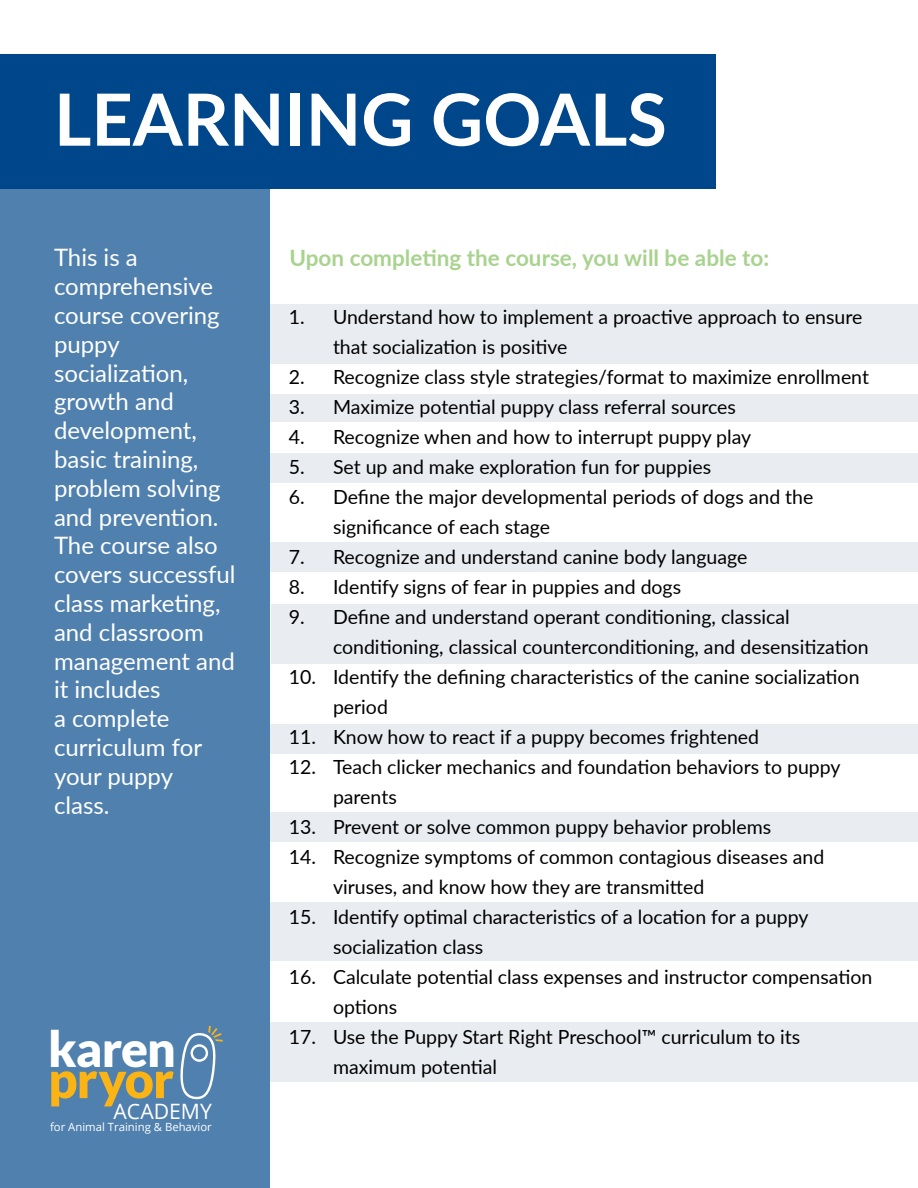
<style>
.page{position:relative;width:918px;height:1188px;background:#fff}
.page>*{position:absolute;margin:0;border:0;box-sizing:border-box;transform-origin:0 0}
.t1{font:700 72px "Lato";color:#fff}
.t2{font:900 50.7px "Lato";letter-spacing:-.02em;color:#fcb414}
.t3{font:900 49.65px "Lato";letter-spacing:-.02em;color:#fff}
.t4{font:24px/28.8px "Lato";color:#fff}
.t5{font:700 22.5px "Lato";color:#a8d38f}
.t6{font:21.15px "Open Sans";color:#fff}
.t7{font:19.5px/30px "Lato";color:#000}
.t8{font:11.25px "Open Sans";color:#fff}
</style>
<div class="page">
<div style="left:271px;top:604px;width:647px;height:60px;background:#e9ecf1"></div>
<div style="left:270px;top:903px;width:648px;height:58px;background:#e9ecf1"></div>
<div style="left:270px;top:453px;width:648px;height:29px;background:#e9ecf1"></div>
<div style="left:0;top:180px;width:270px;height:1008px;background:#5080ae"></div>
<div style="left:270px;top:304px;width:648px;height:60px;background:#e9ecf1"></div>
<div style="left:270px;top:543px;width:648px;height:29px;background:#e9ecf1"></div>
<div style="left:270px;top:724px;width:648px;height:30px;background:#e9ecf1"></div>
<div style="left:270px;top:1022px;width:648px;height:60px;background:#e9ecf1"></div>
<div style="left:270px;top:394px;width:648px;height:28px;background:#e9ecf1"></div>
<div style="left:270px;top:813px;width:648px;height:29px;background:#e9ecf1"></div>
<div style="left:0;top:54px;width:716px;height:135px;background:#00468b"></div>
<svg style="left:180px;top:1027px;width:43px;height:72px"></svg>
<h1 class="t1" style="left:54px;top:79px;width:614px">LEARNING GOALS</h1>
<p class="t4" style="left:54px;top:245px;width:183px">This is a comprehensive course covering puppy socialization, growth and development, basic training, problem solving and prevention.<br>The course also covers successful class marketing, and classroom management and it includes<br>a complete curriculum for your puppy<br>class.</p>
<h3 class="t3" style="left:48px;top:1030px;width:129px">karen</h3>
<h2 class="t2" style="left:48px;top:1060px;width:127px">pryor</h2>
<p class="t6" style="left:114px;top:1102px;width:100px">ACADEMY</p>
<p class="t8" style="left:50px;top:1122px;width:163px">for Animal Training &amp; Behavior</p>
<p class="t5" style="left:290px;top:242px;width:481px">Upon completing the course, you will be able to:</p>
<p class="t7" style="left:289px;top:304px;width:17px">1.</p>
<p class="t7" style="left:289px;top:364px;width:17px;text-align:justify">2.<br>3.<br>4.<br>5.<br>6.</p>
<p class="t7" style="left:289px;top:544px;width:17px;text-align:justify">7.<br>8.<br>9.</p>
<p class="t7" style="left:289px;top:664px;width:29px">10.</p>
<p class="t7" style="left:289px;top:724px;width:29px">11.<br>12.</p>
<p class="t7" style="left:289px;top:814px;width:29px">13.<br>14.</p>
<p class="t7" style="left:289px;top:904px;width:29px">15.</p>
<p class="t7" style="left:289px;top:964px;width:29px">16.</p>
<p class="t7" style="left:289px;top:1024px;width:29px">17.</p>
<p class="t7" style="left:333px;top:301px;width:541px">Understand how to implement a proactive approach to ensure that socialization is positive<br>Recognize class style strategies/format to maximize enrollment Maximize potential puppy class referral sources<br>Recognize when and how to interrupt puppy play<br>Set up and make exploration fun for puppies<br>Define the major developmental periods of dogs and the significance of each stage<br>Recognize and understand canine body language<br>Identify signs of fear in puppies and dogs<br>Define and understand operant conditioning, classical conditioning, classical counterconditioning, and desensitization Identify the defining characteristics of the canine socialization period<br>Know how to react if a puppy becomes frightened<br>Teach clicker mechanics and foundation behaviors to puppy parents<br>Prevent or solve common puppy behavior problems<br>Recognize symptoms of common contagious diseases and viruses, and know how they are transmitted<br>Identify optimal characteristics of a location for a puppy socialization class<br>Calculate potential class expenses and instructor compensation options<br>Use the Puppy Start Right Preschool™ curriculum to its maximum potential</p>
</div>
